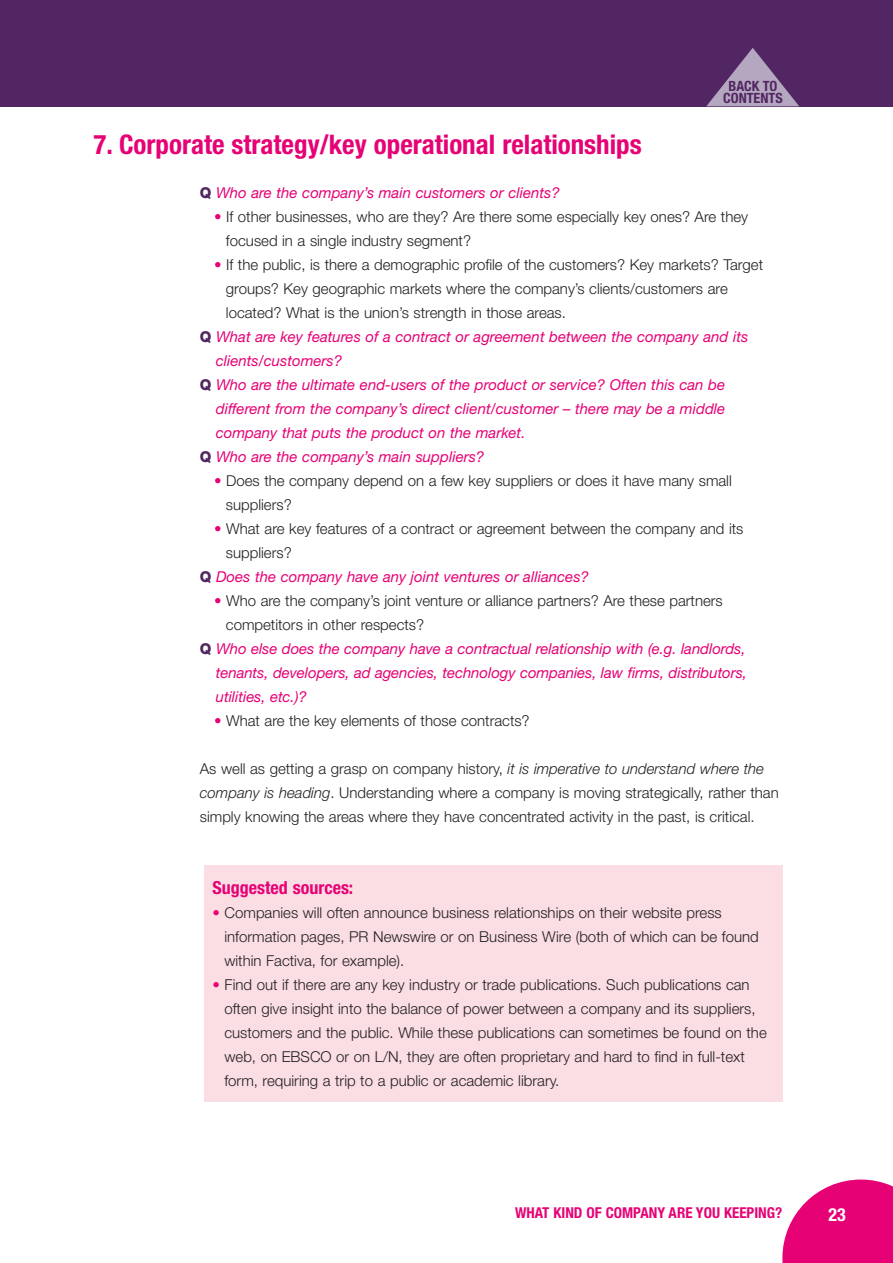
<style>
.page{position:relative;width:893px;height:1263px;background:#fff}
.page>*{position:absolute;margin:0;border:0;box-sizing:border-box;transform-origin:0 0}
.t1{font:700 condensed 27px "Helvetica Neue";color:#e60275}
.t2{font:700 condensed 18px "Helvetica Neue";color:#e60275}
.t3{font:700 condensed 18px "Helvetica Neue";color:#fff}
.t4{font:300 15px/24px "Helvetica Neue";color:#231f20}
.t5{font:italic 15px "Helvetica Neue";color:#e60275}
.t6{font:700 condensed 15px "Helvetica Neue";color:#e60275}
.t7{font:700 condensed 14.1px/12px "Helvetica Neue";color:#512662;text-align:center}
.s1{font-weight:800;font-style:normal;color:#512662}
.s2{color:#e60275}
.s3{font-style:italic}
</style>
<div class="page">
<div style="left:204px;top:866px;width:578px;height:236px;background:#fadee4"></div>
<div style="left:0;top:0;width:893px;height:106px;background:#512662"></div>
<svg style="left:782px;top:1179px;width:111px;height:84px"></svg>
<svg style="left:706px;top:48px;width:93px;height:58px"></svg>
<p class="t7" style="left:723px;top:82px;width:61px">BACK TO<br>CONTENTS</p>
<h1 class="t1" style="left:94px;top:134px;width:550px">7. Corporate strategy/key operational relationships</h1>
<p class="t5" style="left:200px;top:187px;width:361px"><span class="s1">Q</span> Who are the company’s main customers or clients?</p>
<p class="t4" style="left:226px;top:206px;width:524px;text-indent:-12px"><span class="s2">•</span> If other businesses, who are they? Are there some especially key ones? Are they focused in a single industry segment?</p>
<p class="t4" style="left:214px;top:254px;width:551px"><span class="s2">•</span> If the public, is there a demographic profile of the customers? Key markets? Target</p>
<p class="t4" style="left:226px;top:278px;width:503px">groups? Key geographic markets where the company’s clients/customers are</p>
<p class="t4" style="left:226px;top:302px;width:342px">located? What is the union’s strength in those areas.</p>
<p class="t5" style="left:200px;top:331px;width:550px"><span class="s1">Q</span> What are key features of a contract or agreement between the company and its</p>
<p class="t5" style="left:216px;top:355px;width:128px">clients/customers?</p>
<p class="t5" style="left:200px;top:379px;width:527px"><span class="s1">Q</span> Who are the ultimate end-users of the product or service? Often this can be</p>
<p class="t5" style="left:216px;top:403px;width:511px">different from the company’s direct client/customer – there may be a middle</p>
<p class="t5" style="left:216px;top:427px;width:311px">company that puts the product on the market.</p>
<p class="t5" style="left:200px;top:451px;width:286px"><span class="s1">Q</span> Who are the company’s main suppliers?</p>
<p class="t4" style="left:226px;top:470px;width:507px;text-indent:-12px"><span class="s2">•</span> Does the company depend on a few key suppliers or does it have many small suppliers?</p>
<p class="t4" style="left:214px;top:518px;width:531px"><span class="s2">•</span> What are key features of a contract or agreement between the company and its</p>
<p class="t4" style="left:226px;top:542px;width:67px">suppliers?</p>
<p class="t5" style="left:200px;top:571px;width:390px"><span class="s1">Q</span> Does the company have any joint ventures or alliances?</p>
<p class="t4" style="left:214px;top:590px;width:510px"><span class="s2">•</span> Who are the company’s joint venture or alliance partners? Are these partners</p>
<p class="t4" style="left:226px;top:614px;width:200px">competitors in other respects?</p>
<p class="t5" style="left:200px;top:643px;width:547px"><span class="s1">Q</span> Who else does the company have a contractual relationship with (e.g. landlords,</p>
<p class="t5" style="left:216px;top:667px;width:533px">tenants, developers, ad agencies, technology companies, law firms, distributors,</p>
<p class="t5" style="left:216px;top:691px;width:93px">utilities, etc.)?</p>
<p class="t4" style="left:214px;top:710px;width:317px"><span class="s2">•</span> What are the key elements of those contracts?</p>
<p class="t4" style="left:200px;top:758px;width:580px">As well as getting a grasp on company history, <span class="s3">it is imperative to understand where the company is heading</span>. Understanding where a company is moving strategically, rather than simply knowing the areas where they have concentrated activity in the past, is critical.</p>
<p class="t2" style="left:213px;top:881px;width:142px">Suggested sources:</p>
<p class="t4" style="left:224px;top:902px;width:536px;text-indent:-12px"><span class="s2">•</span> Companies will often announce business relationships on their website press information pages, PR Newswire or on Business Wire (both of which can be found within Factiva, for example).</p>
<p class="t4" style="left:224px;top:974px;width:544px;text-indent:-12px"><span class="s2">•</span> Find out if there are any key industry or trade publications. Such publications can often give insight into the balance of power between a company and its suppliers, customers and the public. While these publications can sometimes be found on the web, on EBSCO or on L/N, they are often proprietary and hard to find in full-text form, requiring a trip to a public or academic library.</p>
<p class="t6" style="left:515px;top:1207px;width:269px">WHAT KIND OF COMPANY ARE YOU KEEPING?</p>
<p class="t3" style="left:828px;top:1208px;width:19px">23</p>
</div>
